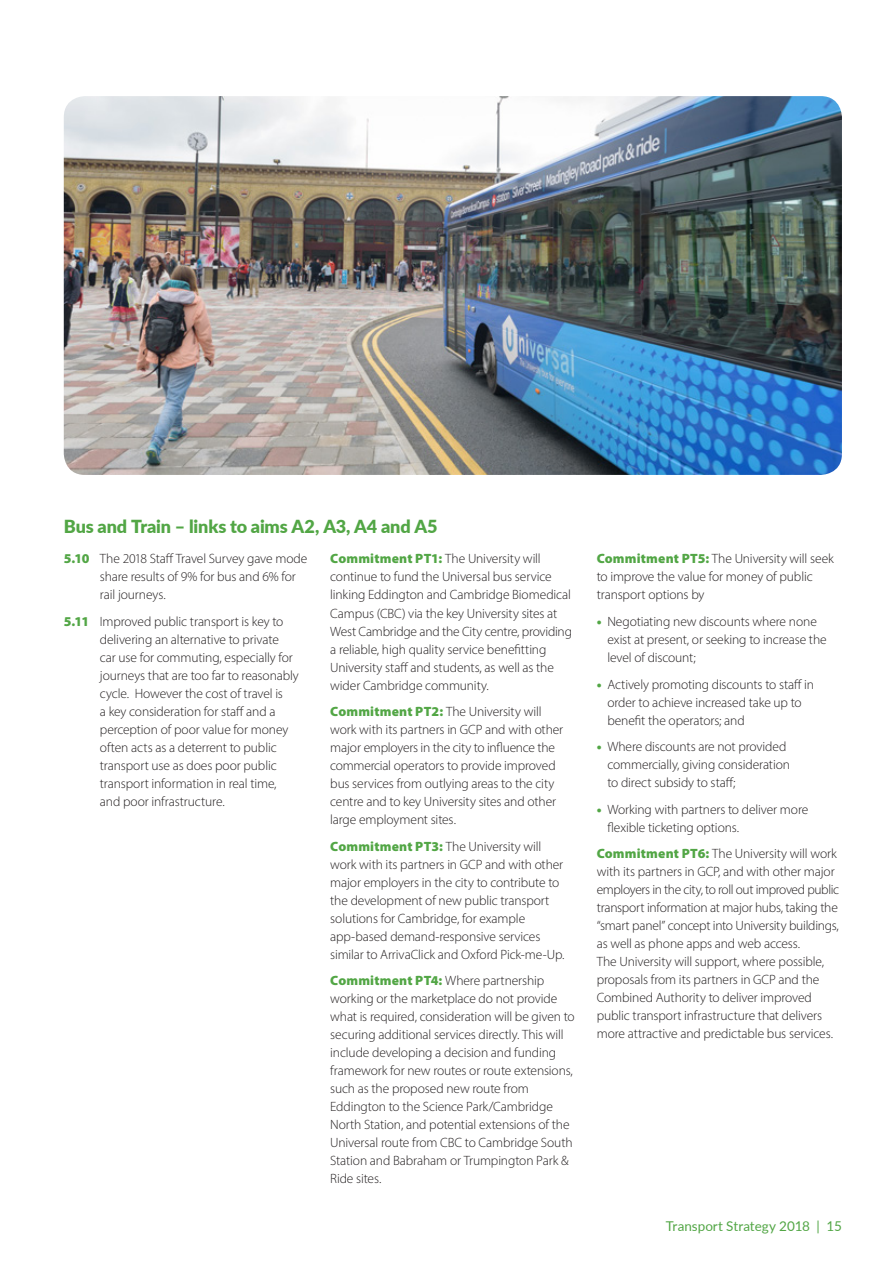
<style>
.page{position:relative;width:893px;height:1263px;background:#fff}
.page>*{position:absolute;margin:0;border:0;box-sizing:border-box;transform-origin:0 0}
.Sub_Heading{font:900 18px "Lato";letter-spacing:-.01em;color:#52a645}
.Body_copy{font:300 13.5px/18px "Myriad Pro";letter-spacing:-.01em;color:#231f20}
.t1{font:13.5px "Lato";color:#52a645}
.s1{font-weight:900;color:#52a645}
</style>
<div class="page">
<img style="left:64px;top:96px;width:778px;height:379px">
<p class="Sub_Heading" style="left:64px;top:513px;width:375px">Bus and Train – links to aims A2, A3, A4 and A5</p>
<p class="Body_copy" style="left:100px;top:550px;width:209px;text-indent:-36px"><span class="s1">5.10</span> The 2018 Staff Travel Survey gave mode share results of 9% for bus and 6% for rail journeys.</p>
<p class="Body_copy" style="left:100px;top:612px;width:200px;text-indent:-36px"><span class="s1">5.11</span> Improved public transport is key to delivering an alternative to private<br>car use for commuting, especially for journeys that are too far to reasonably cycle. However the cost of travel is<br>a key consideration for staff and a perception of poor value for money often acts as a deterrent to public transport use as does poor public transport information in real time, and poor infrastructure.</p>
<p class="Body_copy" style="left:330px;top:550px;width:243px"><span class="s1">Commitment PT1:</span> The University will continue to fund the Universal bus service linking Eddington and Cambridge Biomedical Campus (CBC) via the key University sites at West Cambridge and the City centre, providing a reliable, high quality service benefitting University staff and students, as well as the wider Cambridge community.</p>
<p class="Body_copy" style="left:330px;top:702px;width:234px"><span class="s1">Commitment PT2:</span> The University will work with its partners in GCP and with other major employers in the city to influence the commercial operators to provide improved bus services from outlying areas to the city centre and to key University sites and other large employment sites.</p>
<p class="Body_copy" style="left:330px;top:837px;width:236px"><span class="s1">Commitment PT3:</span> The University will work with its partners in GCP and with other major employers in the city to contribute to the development of new public transport solutions for Cambridge, for example app-based demand-responsive services similar to ArrivaClick and Oxford Pick-me-Up.</p>
<p class="Body_copy" style="left:330px;top:971px;width:246px"><span class="s1">Commitment PT4:</span> Where partnership working or the marketplace do not provide what is required, consideration will be given to securing additional services directly. This will include developing a decision and funding framework for new routes or route extensions, such as the proposed new route from Eddington to the Science Park/Cambridge North Station, and potential extensions of the Universal route from CBC to Cambridge South Station and Babraham or Trumpington Park &amp; Ride sites.</p>
<p class="Body_copy" style="left:597px;top:550px;width:239px"><span class="s1">Commitment PT5:</span> The University will seek to improve the value for money of public transport options by</p>
<p class="Body_copy" style="left:607px;top:612px;width:221px;text-indent:-11px"><span class="s1">•</span> Negotiating new discounts where none exist at present, or seeking to increase the level of discount;</p>
<p class="Body_copy" style="left:607px;top:675px;width:208px;text-indent:-11px"><span class="s1">•</span> Actively promoting discounts to staff in order to achieve increased take up to benefit the operators; and</p>
<p class="Body_copy" style="left:607px;top:737px;width:184px;text-indent:-11px"><span class="s1">•</span> Where discounts are not provided commercially, giving consideration to direct subsidy to staff;</p>
<p class="Body_copy" style="left:607px;top:800px;width:202px;text-indent:-11px"><span class="s1">•</span> Working with partners to deliver more flexible ticketing options.</p>
<p class="Body_copy" style="left:597px;top:844px;width:244px"><span class="s1">Commitment PT6:</span> The University will work with its partners in GCP, and with other major employers in the city, to roll out improved public transport information at major hubs, taking the “smart panel” concept into University buildings, as well as phone apps and web access.<br>The University will support, where possible, proposals from its partners in GCP and the Combined Authority to deliver improved public transport infrastructure that delivers more attractive and predictable bus services.</p>
<p class="t1" style="left:666px;top:1217px;width:178px">Transport Strategy 2018 | 15</p>
</div>
